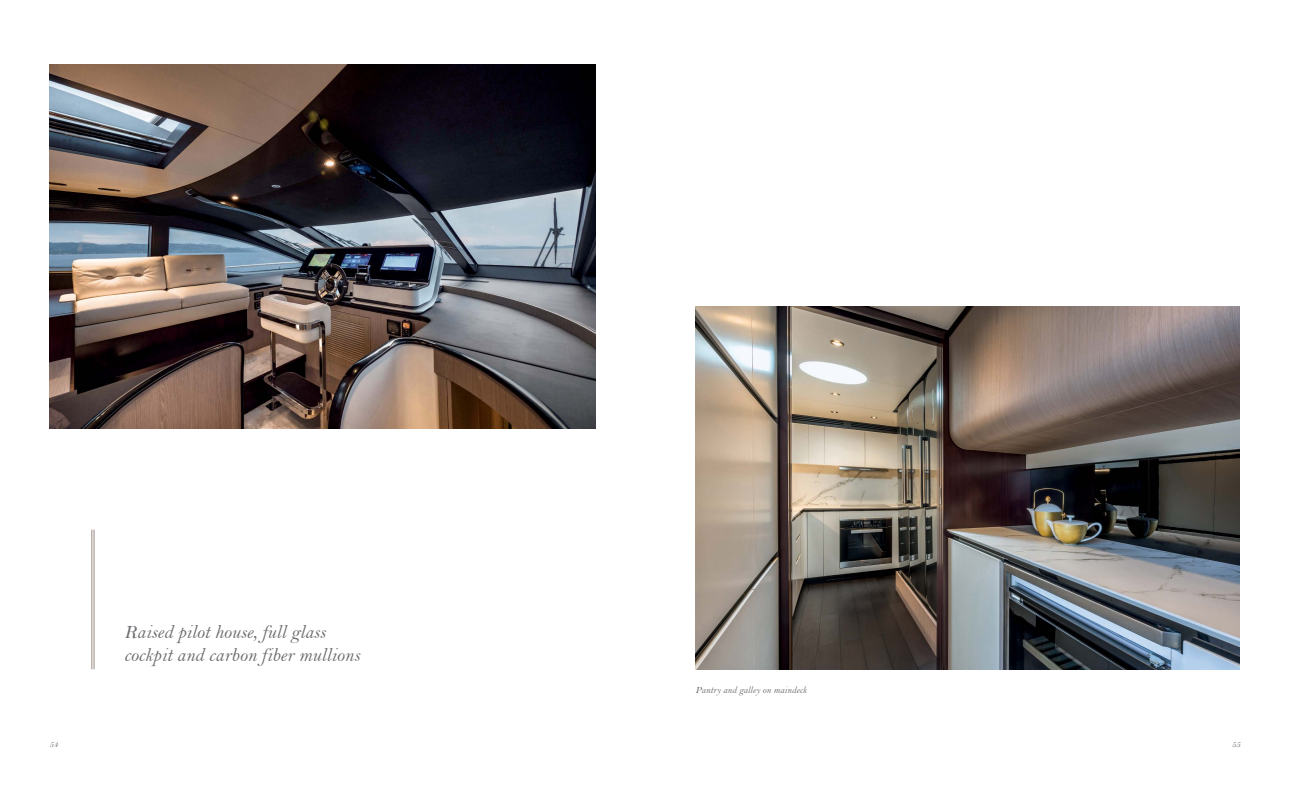
<style>
.page{position:relative;width:1290px;height:794px;background:#fff}
.page>*{position:absolute;margin:0;border:0;box-sizing:border-box;transform-origin:0 0}
.t1{font:19.25px/23.1px "Bell MT Italic";color:#6d6e71}
.t2{font:9.62px "Bell MT Italic";color:#6d6e71}
.t3{font:8.75px "Bell MT Italic";color:#6d6e71}
</style>
<div class="page">
<img style="left:50px;top:64px;width:545px;height:364px">
<hr style="left:92px;top:529px;width:1px;height:140px;background:#978a82">
<hr style="left:94px;top:529px;width:1px;height:140px;background:#978a82">
<img style="left:695px;top:307px;width:544px;height:362px">
<p class="t1" style="left:124px;top:620px;width:237px">Raised pilot house, full glass cockpit and carbon fiber mullions</p>
<p class="t2" style="left:695px;top:684px;width:113px">Pantry and galley on maindeck</p>
<p class="t3" style="left:50px;top:739px;width:10px">54</p>
<p class="t3" style="left:1232px;top:739px;width:10px">55</p>
</div>
